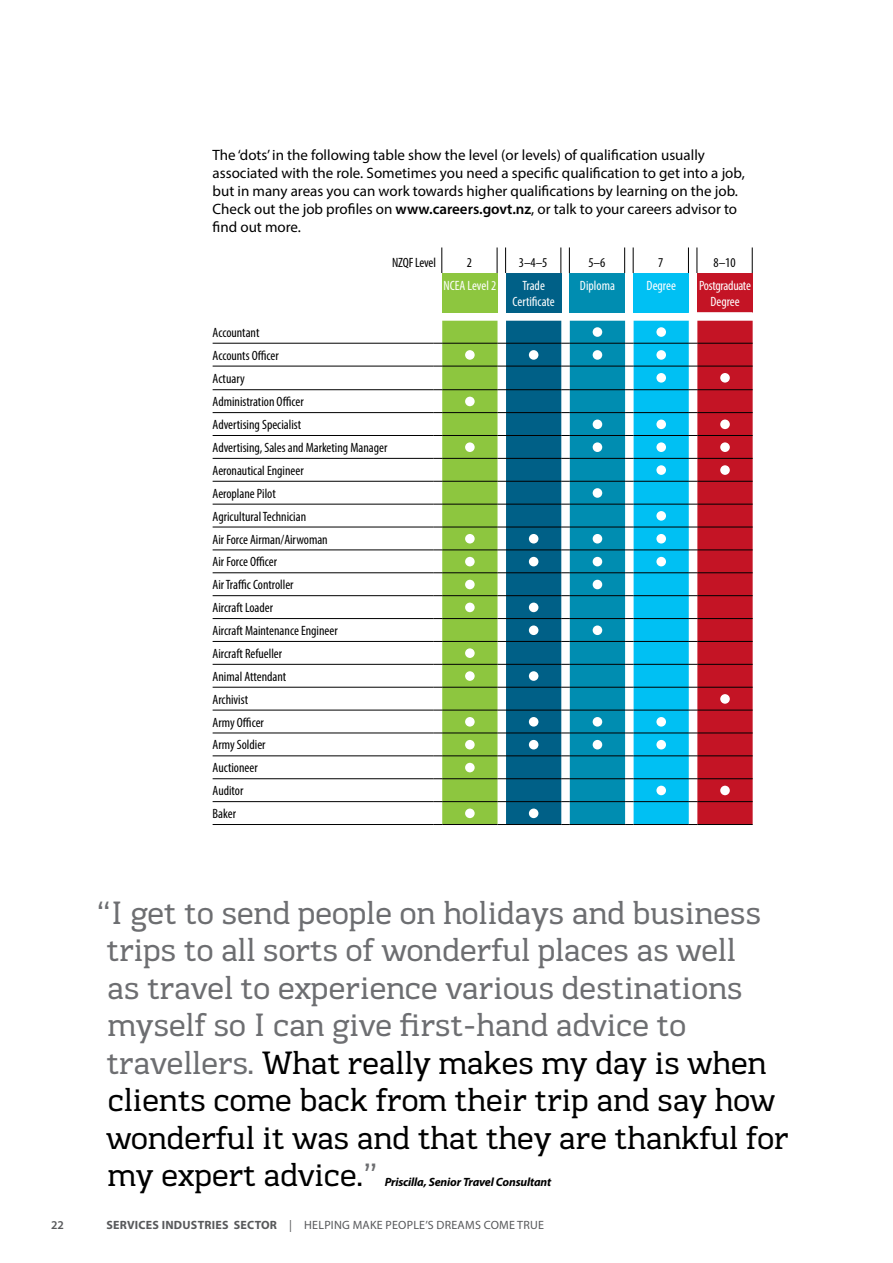
<style>
.page{position:relative;width:893px;height:1263px;background:#fff}
.page>*{position:absolute;margin:0;border:0;box-sizing:border-box;transform-origin:0 0}
.t1{font:33px/37.5px "Kondolar";letter-spacing:-.015em;color:#6d6e71}
.t2{font:15px/18px "Myriad Pro";color:#000}
.t3{font:condensed 13.5px/23px "Myriad Pro";color:#000}
.t4{font:condensed 13.5px/16.2px "Myriad Pro";color:#fff;text-align:center}
.t5{font:condensed 13.5px/16.2px "Myriad Pro";letter-spacing:-.02em;color:#fff;text-align:center}
.t6{font:12px "Myriad Pro";letter-spacing:.02em;color:#58595b}
.t7{font:italic 700 12px "Myriad Pro";letter-spacing:-.015em;color:#000}
.t8{font:600 12px "Myriad Pro";color:#58595b}
.s1{font-weight:600}
.s2{color:#000}
.s3{font-weight:700}
</style>
<div class="page">
<div style="left:442px;top:273px;width:55px;height:39px;background:#8dc63f"></div>
<div style="left:506px;top:273px;width:55px;height:39px;background:#006087"></div>
<div style="left:570px;top:273px;width:55px;height:39px;background:#008db1"></div>
<div style="left:634px;top:273px;width:55px;height:39px;background:#00c0f3"></div>
<div style="left:697px;top:273px;width:56px;height:39px;background:#c41425"></div>
<hr style="left:213px;top:343px;width:221px;height:1px;background:#000">
<hr style="left:213px;top:366px;width:221px;height:1px;background:#000">
<hr style="left:213px;top:389px;width:221px;height:1px;background:#000">
<hr style="left:213px;top:412px;width:221px;height:1px;background:#000">
<hr style="left:213px;top:435px;width:221px;height:1px;background:#000">
<hr style="left:213px;top:458px;width:221px;height:1px;background:#000">
<hr style="left:213px;top:481px;width:221px;height:1px;background:#000">
<hr style="left:213px;top:504px;width:221px;height:1px;background:#000">
<hr style="left:213px;top:527px;width:221px;height:1px;background:#000">
<hr style="left:213px;top:549px;width:221px;height:1px;background:#000">
<hr style="left:213px;top:572px;width:221px;height:1px;background:#000">
<hr style="left:213px;top:595px;width:221px;height:1px;background:#000">
<hr style="left:213px;top:618px;width:221px;height:1px;background:#000">
<hr style="left:213px;top:641px;width:221px;height:1px;background:#000">
<hr style="left:213px;top:664px;width:221px;height:1px;background:#000">
<hr style="left:213px;top:687px;width:221px;height:1px;background:#000">
<hr style="left:213px;top:710px;width:221px;height:1px;background:#000">
<hr style="left:213px;top:733px;width:221px;height:1px;background:#000">
<hr style="left:213px;top:755px;width:221px;height:1px;background:#000">
<hr style="left:213px;top:778px;width:221px;height:1px;background:#000">
<hr style="left:213px;top:801px;width:221px;height:1px;background:#000">
<hr style="left:213px;top:824px;width:221px;height:1px;background:#000">
<svg style="left:434px;top:312px;width:319px;height:513px;background:#5c8d8e"></svg>
<hr style="left:697px;top:824px;width:56px;height:1px;background:#000">
<div style="left:593px;top:327px;width:9px;height:10px;background:#fff;border-radius:50%"></div>
<div style="left:656px;top:327px;width:10px;height:10px;background:#fff;border-radius:50%"></div>
<div style="left:465px;top:350px;width:10px;height:10px;background:#fff;border-radius:50%"></div>
<div style="left:529px;top:350px;width:9px;height:10px;background:#fff;border-radius:50%"></div>
<div style="left:593px;top:350px;width:9px;height:10px;background:#fff;border-radius:50%"></div>
<div style="left:656px;top:350px;width:10px;height:10px;background:#fff;border-radius:50%"></div>
<div style="left:656px;top:373px;width:10px;height:10px;background:#fff;border-radius:50%"></div>
<div style="left:720px;top:373px;width:10px;height:10px;background:#fff;border-radius:50%"></div>
<div style="left:465px;top:397px;width:10px;height:9px;background:#fff;border-radius:50%"></div>
<div style="left:593px;top:419px;width:9px;height:10px;background:#fff;border-radius:50%"></div>
<div style="left:656px;top:419px;width:10px;height:10px;background:#fff;border-radius:50%"></div>
<div style="left:720px;top:419px;width:10px;height:10px;background:#fff;border-radius:50%"></div>
<div style="left:465px;top:442px;width:10px;height:10px;background:#fff;border-radius:50%"></div>
<div style="left:593px;top:442px;width:9px;height:10px;background:#fff;border-radius:50%"></div>
<div style="left:656px;top:442px;width:10px;height:10px;background:#fff;border-radius:50%"></div>
<div style="left:720px;top:442px;width:10px;height:10px;background:#fff;border-radius:50%"></div>
<div style="left:656px;top:465px;width:10px;height:10px;background:#fff;border-radius:50%"></div>
<div style="left:720px;top:465px;width:10px;height:10px;background:#fff;border-radius:50%"></div>
<div style="left:593px;top:488px;width:9px;height:10px;background:#fff;border-radius:50%"></div>
<div style="left:656px;top:511px;width:10px;height:10px;background:#fff;border-radius:50%"></div>
<div style="left:465px;top:534px;width:10px;height:9px;background:#fff;border-radius:50%"></div>
<div style="left:529px;top:534px;width:9px;height:9px;background:#fff;border-radius:50%"></div>
<div style="left:593px;top:534px;width:9px;height:9px;background:#fff;border-radius:50%"></div>
<div style="left:656px;top:534px;width:10px;height:9px;background:#fff;border-radius:50%"></div>
<div style="left:465px;top:557px;width:10px;height:9px;background:#fff;border-radius:50%"></div>
<div style="left:529px;top:557px;width:9px;height:9px;background:#fff;border-radius:50%"></div>
<div style="left:593px;top:557px;width:9px;height:9px;background:#fff;border-radius:50%"></div>
<div style="left:656px;top:557px;width:10px;height:9px;background:#fff;border-radius:50%"></div>
<div style="left:465px;top:580px;width:10px;height:9px;background:#fff;border-radius:50%"></div>
<div style="left:593px;top:580px;width:9px;height:9px;background:#fff;border-radius:50%"></div>
<div style="left:465px;top:603px;width:10px;height:9px;background:#fff;border-radius:50%"></div>
<div style="left:529px;top:603px;width:9px;height:9px;background:#fff;border-radius:50%"></div>
<div style="left:529px;top:625px;width:9px;height:10px;background:#fff;border-radius:50%"></div>
<div style="left:593px;top:625px;width:9px;height:10px;background:#fff;border-radius:50%"></div>
<div style="left:465px;top:648px;width:10px;height:10px;background:#fff;border-radius:50%"></div>
<div style="left:465px;top:671px;width:10px;height:10px;background:#fff;border-radius:50%"></div>
<div style="left:529px;top:671px;width:9px;height:10px;background:#fff;border-radius:50%"></div>
<div style="left:720px;top:694px;width:10px;height:10px;background:#fff;border-radius:50%"></div>
<div style="left:465px;top:717px;width:10px;height:10px;background:#fff;border-radius:50%"></div>
<div style="left:529px;top:717px;width:9px;height:10px;background:#fff;border-radius:50%"></div>
<div style="left:593px;top:717px;width:9px;height:10px;background:#fff;border-radius:50%"></div>
<div style="left:656px;top:717px;width:10px;height:10px;background:#fff;border-radius:50%"></div>
<div style="left:465px;top:740px;width:10px;height:9px;background:#fff;border-radius:50%"></div>
<div style="left:529px;top:740px;width:9px;height:9px;background:#fff;border-radius:50%"></div>
<div style="left:593px;top:740px;width:9px;height:9px;background:#fff;border-radius:50%"></div>
<div style="left:656px;top:740px;width:10px;height:9px;background:#fff;border-radius:50%"></div>
<div style="left:465px;top:763px;width:10px;height:9px;background:#fff;border-radius:50%"></div>
<div style="left:656px;top:786px;width:10px;height:9px;background:#fff;border-radius:50%"></div>
<div style="left:720px;top:786px;width:10px;height:9px;background:#fff;border-radius:50%"></div>
<div style="left:465px;top:808px;width:10px;height:10px;background:#fff;border-radius:50%"></div>
<div style="left:529px;top:808px;width:9px;height:10px;background:#fff;border-radius:50%"></div>
<svg style="left:441px;top:247px;width:312px;height:26px"></svg>
<p class="t2" style="left:213px;top:146px;width:534px">The ‘dots’ in the following table show the level (or levels) of qualification usually associated with the role. Sometimes you need a specific qualification to get into a job, but in many areas you can work towards higher qualifications by learning on the job.<br>Check out the job profiles on <span class="s1">www.careers.govt.nz</span>, or talk to your careers advisor to find out more.</p>
<p class="t3" style="left:392px;top:251px;width:45px">NZQF Level</p>
<p class="t3" style="left:467px;top:251px;width:7px">2</p>
<p class="t3" style="left:519px;top:251px;width:30px">3–4–5</p>
<p class="t3" style="left:589px;top:251px;width:18px">5–6</p>
<p class="t3" style="left:658px;top:251px;width:7px">7</p>
<p class="t3" style="left:714px;top:251px;width:23px">8–10</p>
<p class="t3" style="left:213px;top:321px;width:176px">Accountant<br>Accounts Officer<br>Actuary<br>Administration Officer<br>Advertising Specialist<br>Advertising, Sales and Marketing Manager<br>Aeronautical Engineer<br>Aeroplane Pilot<br>Agricultural Technician<br>Air Force Airman/Airwoman<br>Air Force Officer<br>Air Traffic Controller<br>Aircraft Loader<br>Aircraft Maintenance Engineer<br>Aircraft Refueller<br>Animal Attendant<br>Archivist<br>Army Officer<br>Army Soldier<br>Auctioneer<br>Auditor<br>Baker</p>
<p class="t4" style="left:443px;top:277px;width:54px">NCEA Level 2</p>
<p class="t4" style="left:513px;top:277px;width:44px">Trade<br>Certificate</p>
<p class="t4" style="left:580px;top:277px;width:36px">Diploma</p>
<p class="t4" style="left:647px;top:277px;width:31px">Degree</p>
<p class="t5" style="left:699px;top:277px;width:53px">Postgraduate<br>Degree</p>
<p class="t1" style="left:97px;top:894px;width:693px">“I get to send people on holidays and business trips to all sorts of wonderful places as well<br>as travel to experience various destinations myself so I can give first-hand advice to travellers. <span class="s2">What really makes my day is when clients come back from their trip and say how wonderful it was and that they are thankful for my expert advice.</span>”</p>
<p class="t7" style="left:385px;top:1174px;width:168px">Priscilla, Senior Travel Consultant</p>
<p class="t8" style="left:51px;top:1218px;width:14px">22</p>
<p class="t6" style="left:106px;top:1218px;width:439px"><span class="s3">SERVICES INDUSTRIES SECTOR</span> | HELPING MAKE PEOPLE’S DREAMS COME TRUE</p>
</div>
